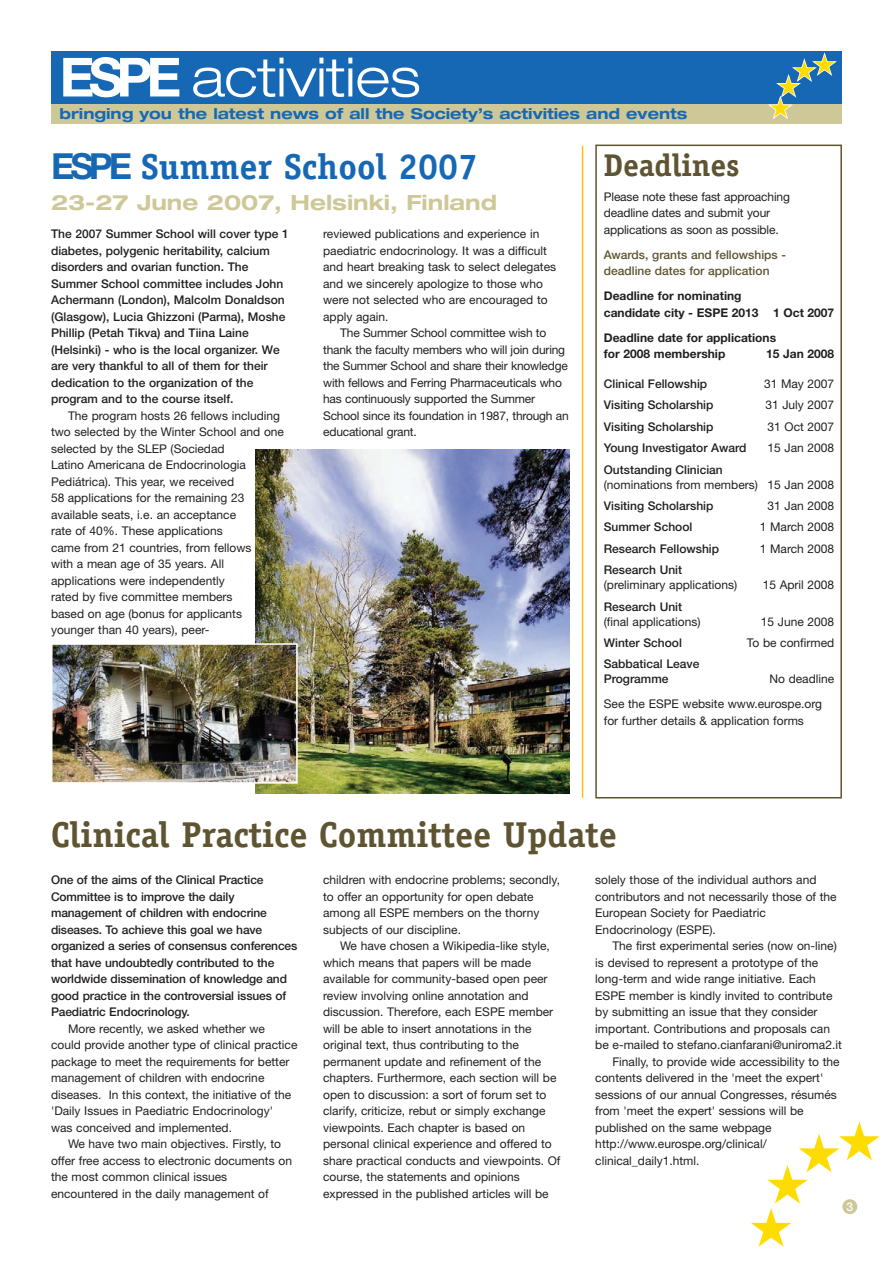
<style>
.page{position:relative;width:893px;height:1263px;background:#fff}
.page>*{position:absolute;margin:0;border:0;box-sizing:border-box;transform-origin:0 0}
.t1{font:300 expanded 54px "Helvetica Neue";color:#fff}
.t2{font:700 36px "Officina Serif";color:#5e5431}
.t3{font:700 36px "Officina Serif";color:#1768b4}
.t4{font:700 31.5px "Officina Serif";color:#5e5431}
.t5{font:700 expanded 21px "Helvetica Neue";color:#cec899}
.t6{font:700 expanded 15px "Helvetica Neue";color:#1768b4}
.t7{font:12px/16.5px "Helvetica Neue";color:#231f20}
.t8{font:500 12px/16.5px "Helvetica Neue";color:#231f20}
.t9{font:700 12px/16.5px "Helvetica Neue";color:#231f20}
.t10{font:500 12px/16.5px "Helvetica Neue";color:#5e5431}
.t11{font:500 12px "Helvetica Neue";color:#fff}
.s1{font-weight:700;font-stretch:normal}
.s2{font-family:"Helvetica Neue"}
</style>
<div class="page">
<svg style="left:751px;top:1121px;width:129px;height:126px"></svg>
<div style="left:842px;top:1199px;width:15px;height:15px;background:#cec899;border-radius:50%"></div>
<div style="left:51px;top:51px;width:791px;height:72px;background:#1768b4"></div>
<div style="left:51px;top:104px;width:791px;height:19px;background:#cec899"></div>
<svg style="left:768px;top:52px;width:69px;height:67px"></svg>
<div style="left:595px;top:145px;width:247px;height:653px;border:2px solid #5e5431"></div>
<hr style="left:582px;top:146px;width:1px;height:652px;background:#fec210">
<img style="left:255px;top:449px;width:315px;height:344px">
<img style="left:54px;top:646px;width:241px;height:135px">
<div style="left:51px;top:643px;width:247px;height:141px;border:2px solid #fff"></div>
<h1 class="t1" style="left:60px;top:58px;width:362px"><span class="s1">ESPE</span> activities</h1>
<p class="t6" style="left:60px;top:108px;width:629px">bringing you the latest news of all the Society’s activities and events</p>
<h3 class="t4" style="left:604px;top:153px;width:137px">Deadlines</h3>
<p class="t7" style="left:604px;top:189px;width:188px">Please note these fast approaching deadline dates and submit your applications as soon as possible.</p>
<p class="t10" style="left:604px;top:247px;width:184px">Awards, grants and fellowships - deadline dates for application</p>
<p class="t9" style="left:604px;top:287px;width:232px">Deadline for nominating<br>candidate city - ESPE 2013 1 Oct 2007</p>
<p class="t9" style="left:604px;top:329px;width:174px">Deadline date for applications for 2008 membership</p>
<h2 class="t3" style="left:51px;top:153px;width:429px"><span class="s2">ESPE</span> Summer School 2007</h2>
<h3 class="t5" style="left:51px;top:195px;width:448px">23-27 June 2007, Helsinki, Finland</h3>
<p class="t8" style="left:51px;top:227px;width:239px">The 2007 Summer School will cover type 1 diabetes, polygenic heritability, calcium disorders and ovarian function. The Summer School committee includes John Achermann (London), Malcolm Donaldson (Glasgow), Lucia Ghizzoni (Parma), Moshe Phillip (Petah Tikva) and Tiina Laine (Helsinki) - who is the local organizer. We are very thankful to all of them for their dedication to the organization of the program and to the course itself.</p>
<p class="t7" style="left:51px;top:408px;width:234px;text-indent:17px">The program hosts 26 fellows including two selected by the Winter School and one selected by the SLEP (Sociedad<br>Latino Americana de Endocrinologia Pediátrica). This year, we received<br>58 applications for the remaining 23 available seats, i.e. an acceptance<br>rate of 40%. These applications<br>came from 21 countries, from fellows<br>with a mean age of 35 years. All applications were independently<br>rated by five committee members<br>based on age (bonus for applicants younger than 40 years), peer-</p>
<p class="t7" style="left:323px;top:227px;width:234px">reviewed publications and experience in paediatric endocrinology. It was a difficult and heart breaking task to select delegates and we sincerely apologize to those who were not selected who are encouraged to apply again.</p>
<p class="t7" style="left:323px;top:326px;width:247px;text-indent:17px">The Summer School committee wish to thank the faculty members who will join during the Summer School and share their knowledge with fellows and Ferring Pharmaceuticals who has continuously supported the Summer School since its foundation in 1987, through an educational grant.</p>
<p class="t9" style="left:766px;top:345px;width:70px">15 Jan 2008</p>
<p class="t8" style="left:604px;top:377px;width:105px">Clinical Fellowship</p>
<p class="t7" style="left:764px;top:377px;width:72px">31 May 2007</p>
<p class="t8" style="left:604px;top:398px;width:111px">Visiting Scholarship</p>
<p class="t7" style="left:765px;top:398px;width:70px">31 July 2007</p>
<p class="t8" style="left:604px;top:419px;width:111px">Visiting Scholarship</p>
<p class="t7" style="left:767px;top:419px;width:68px">31 Oct 2007</p>
<p class="t8" style="left:604px;top:441px;width:144px">Young Investigator Award</p>
<p class="t7" style="left:767px;top:441px;width:68px">15 Jan 2008</p>
<p class="t8" style="left:604px;top:462px;width:121px">Outstanding Clinician</p>
<p class="t7" style="left:604px;top:477px;width:232px">(nominations from members) 15 Jan 2008</p>
<p class="t8" style="left:604px;top:499px;width:111px">Visiting Scholarship</p>
<p class="t7" style="left:767px;top:499px;width:68px">31 Jan 2008</p>
<p class="t8" style="left:604px;top:520px;width:90px">Summer School</p>
<p class="t7" style="left:760px;top:520px;width:76px">1 March 2008</p>
<p class="t8" style="left:604px;top:541px;width:117px">Research Fellowship</p>
<p class="t7" style="left:760px;top:541px;width:76px">1 March 2008</p>
<p class="t8" style="left:604px;top:563px;width:80px">Research Unit</p>
<p class="t7" style="left:604px;top:578px;width:135px">(preliminary applications)</p>
<p class="t7" style="left:763px;top:578px;width:73px">15 April 2008</p>
<p class="t8" style="left:604px;top:599px;width:80px">Research Unit</p>
<p class="t7" style="left:604px;top:614px;width:98px">(final applications)</p>
<p class="t7" style="left:761px;top:614px;width:75px">15 June 2008</p>
<p class="t8" style="left:604px;top:635px;width:80px">Winter School</p>
<p class="t7" style="left:747px;top:635px;width:89px">To be confirmed</p>
<p class="t8" style="left:604px;top:658px;width:97px;line-height:15px">Sabbatical Leave<br>Programme</p>
<p class="t7" style="left:604px;top:668px;width:232px;line-height:25px;text-indent:166px">No deadline<br>See the ESPE website www.eurospe.org</p>
<p class="t7" style="left:604px;top:713px;width:202px">for further details &amp; application forms</p>
<h2 class="t2" style="left:51px;top:821px;width:567px">Clinical Practice Committee Update</h2>
<p class="t8" style="left:51px;top:873px;width:248px">One of the aims of the Clinical Practice Committee is to improve the daily management of children with endocrine diseases. To achieve this goal we have organized a series of consensus conferences that have undoubtedly contributed to the worldwide dissemination of knowledge and good practice in the controversial issues of Paediatric Endocrinology.</p>
<p class="t7" style="left:51px;top:1021px;width:248px;text-indent:17px">More recently, we asked whether we could provide another type of clinical practice package to meet the requirements for better management of children with endocrine diseases. In this context, the initiative of the 'Daily Issues in Paediatric Endocrinology' was conceived and implemented.</p>
<p class="t7" style="left:51px;top:1137px;width:242px;text-indent:17px">We have two main objectives. Firstly, to offer free access to electronic documents on the most common clinical issues encountered in the daily management of</p>
<p class="t7" style="left:595px;top:873px;width:243px">solely those of the individual authors and contributors and not necessarily those of the European Society for Paediatric Endocrinology (ESPE).</p>
<p class="t7" style="left:612px;top:939px;width:226px">The first experimental series (now on-line)</p>
<p class="t7" style="left:595px;top:955px;width:224px">is devised to represent a prototype of the</p>
<p class="t7" style="left:595px;top:972px;width:222px">long-term and wide range initiative. Each</p>
<p class="t7" style="left:595px;top:988px;width:239px">ESPE member is kindly invited to contribute</p>
<p class="t7" style="left:595px;top:1005px;width:224px">by submitting an issue that they consider</p>
<p class="t7" style="left:595px;top:1021px;width:236px">important. Contributions and proposals can</p>
<p class="t7" style="left:595px;top:1038px;width:248px">be e-mailed to stefano.cianfarani@uniroma2.it</p>
<p class="t7" style="left:612px;top:1054px;width:229px">Finally, to provide wide accessibility to the</p>
<p class="t7" style="left:595px;top:1071px;width:230px">contents delivered in the 'meet the expert'</p>
<p class="t7" style="left:595px;top:1087px;width:243px">sessions of our annual Congresses, résumés</p>
<p class="t7" style="left:595px;top:1104px;width:210px">from 'meet the expert' sessions will be</p>
<p class="t7" style="left:595px;top:1120px;width:178px">published on the same webpage</p>
<p class="t7" style="left:595px;top:1137px;width:173px">http://www.eurospe.org/clinical/</p>
<p class="t7" style="left:595px;top:1153px;width:106px">clinical_daily1.html.</p>
<p class="t7" style="left:323px;top:873px;width:238px">children with endocrine problems; secondly, to offer an opportunity for open debate among all ESPE members on the thorny subjects of our discipline.</p>
<p class="t7" style="left:323px;top:939px;width:239px;text-indent:17px">We have chosen a Wikipedia-like style, which means that papers will be made available for community-based open peer review involving online annotation and discussion. Therefore, each ESPE member will be able to insert annotations in the original text, thus contributing to the permanent update and refinement of the chapters. Furthermore, each section will be open to discussion: a sort of forum set to clarify, criticize, rebut or simply exchange viewpoints. Each chapter is based on personal clinical experience and offered to share practical conducts and viewpoints. Of course, the statements and opinions expressed in the published articles will be</p>
<p class="t11" style="left:846px;top:1202px;width:8px">3</p>
</div>
